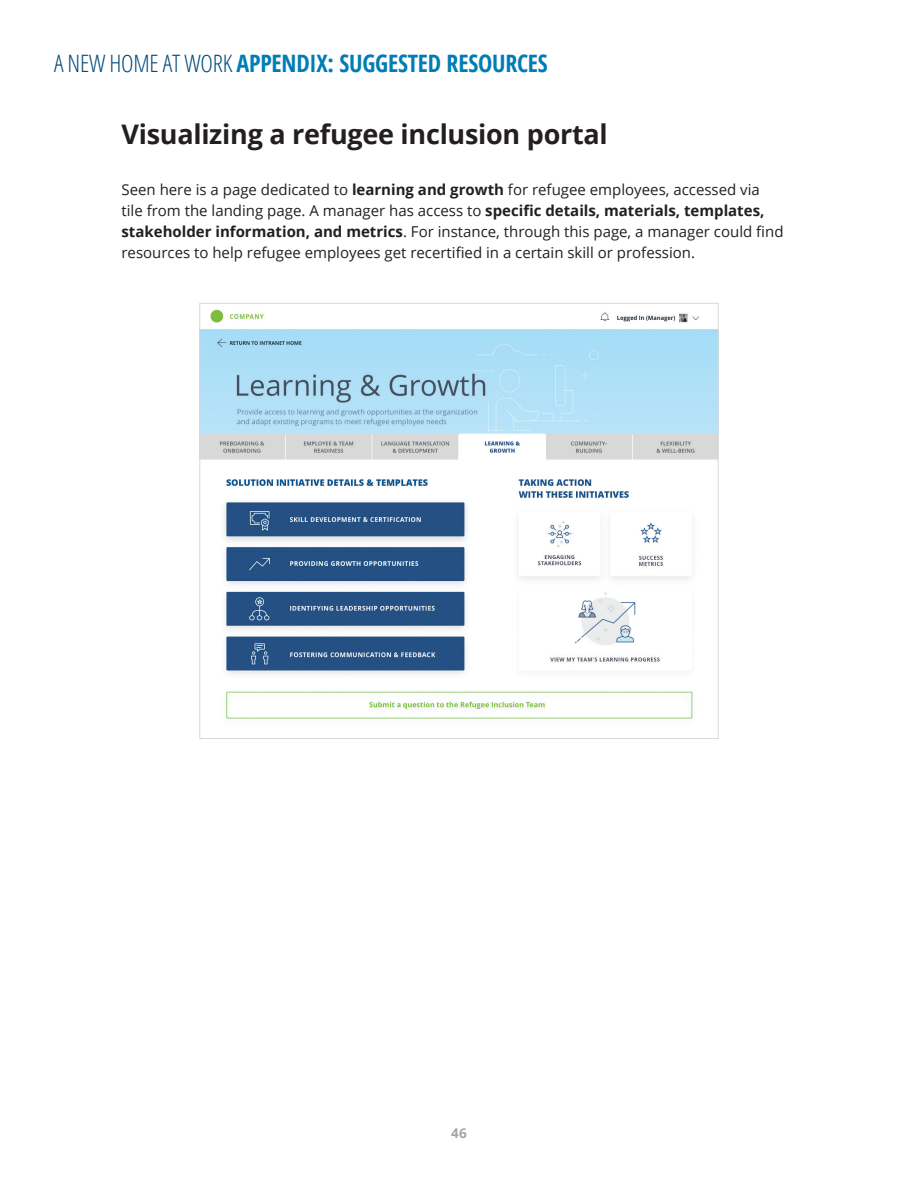
<style>
.page{position:relative;width:918px;height:1188px;background:#fff}
.page>*{position:absolute;margin:0;border:0;box-sizing:border-box;transform-origin:0 0}
.heading1{font:700 27px "Open Sans";letter-spacing:-.01em;color:#231f20}
.t1{font:700 24px "Open Sans Condensed";letter-spacing:-.01em;color:#007db5}
.t2{font:15px/21px "Open Sans";color:#231f20}
.t3{font:700 13.5px "Open Sans";color:#a3a7a9}
.s1{font-weight:300;color:#00497b}
.s2{font-weight:700}
</style>
<div class="page">
<img style="left:201px;top:309px;width:516px;height:410px">
<p class="t1" style="left:54px;top:47px;width:495px"><span class="s1">A NEW HOME AT WORK</span> APPENDIX: SUGGESTED RESOURCES</p>
<p class="heading1" style="left:122px;top:115px;width:488px">Visualizing a refugee inclusion portal</p>
<p class="t2" style="left:122px;top:179px;width:664px">Seen here is a page dedicated to <span class="s2">learning and growth</span> for refugee employees, accessed via tile from the landing page. A manager has access to <span class="s2">specific details, materials, templates, stakeholder information, and metrics</span>. For instance, through this page, a manager could find resources to help refugee employees get recertified in a certain skill or profession.</p>
<p class="t3" style="left:451px;top:1123px;width:17px">46</p>
</div>
